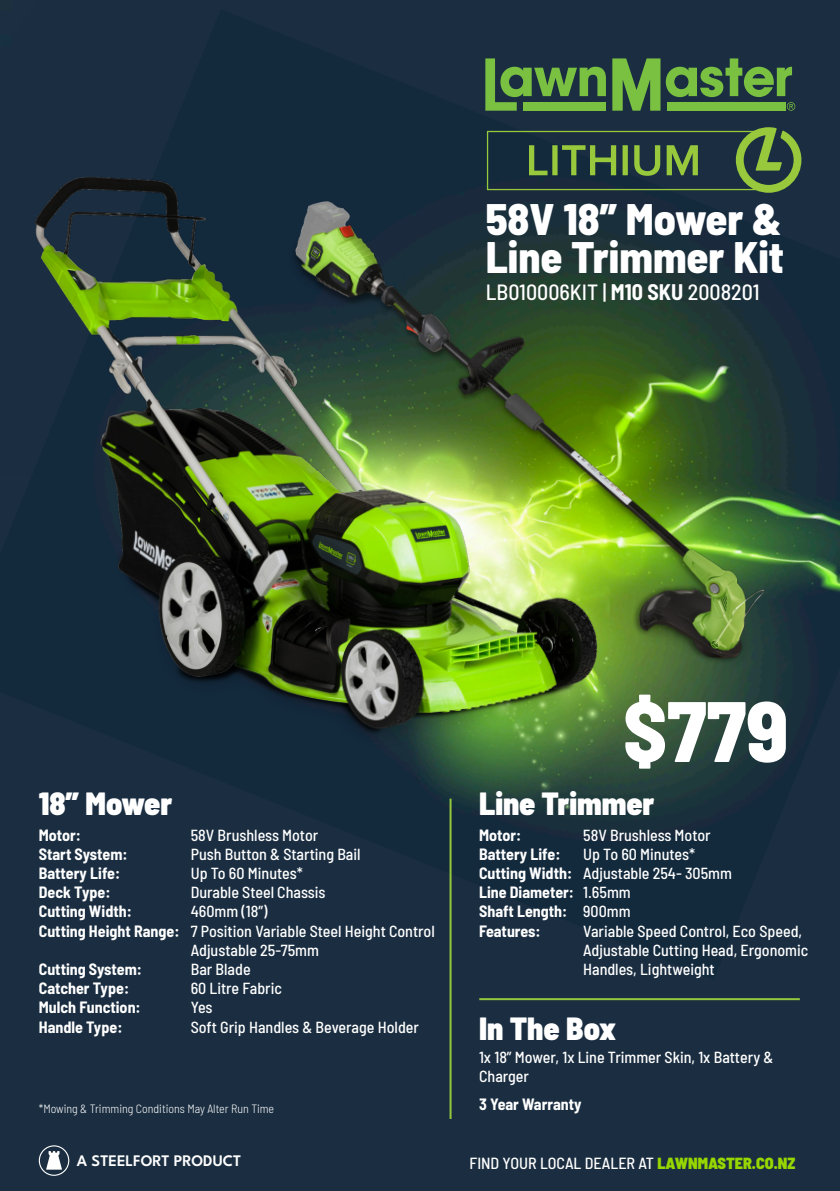
<style>
.page{position:relative;width:840px;height:1191px;background:#fff}
.page>*{position:absolute;margin:0;border:0;box-sizing:border-box;transform-origin:0 0}
.t1{font:800 semi-condensed 85.6px "Barlow";color:#fff}
.t2{font:800 semi-condensed 44px/38px "Barlow";color:#fff}
.t3{font:900 semi-condensed 32px "Barlow";color:#fff}
.t4{font:500 semi-condensed 22px "Barlow";color:#fff}
.t5{font:500 semi-condensed 16px/19.2px "Barlow";color:#fff}
.t6{font:700 semi-condensed 16px "Barlow";color:#fff}
.t7{font:600 16px "League Spartan";color:#fff}
.t8{font:300 semi-condensed 12px "Barlow";color:#fff}
.s1{font-weight:700}
.s2{font-weight:900;color:#97d700}
</style>
<div class="page">
<div style="left:0;top:980px;width:839px;height:211px;background:#1b2e41"></div>
<svg style="left:39px;top:1145px;width:30px;height:30px"></svg>
<img style="left:0;top:9px;width:839px;height:971px">
<svg style="left:485px;top:58px;width:120px;height:53px;background:#4c7b41"></svg>
<svg style="left:612px;top:58px;width:182px;height:53px;background:#508041"></svg>
<div style="left:486px;top:131px;width:280px;height:59px;border:1px solid #98c93c"></div>
<svg style="left:735px;top:127px;width:66px;height:66px;background:#4e6d3e"></svg>
<svg style="left:528px;top:145px;width:169px;height:18px;background:#4c6c3e"></svg>
<hr style="left:449px;top:798px;width:2px;height:321px;background:#94c83c">
<hr style="left:479px;top:998px;width:320px;height:2px;background:#94c83c">
<img style="left:17px;top:158px;width:595px;height:601px">
<img style="left:285px;top:163px;width:495px;height:547px">
<p class="t2" style="left:485px;top:197px;width:299px">58V 18” Mower &amp;<br>Line Trimmer Kit</p>
<p class="t4" style="left:485px;top:276px;width:275px">LB010006KIT | <span class="s1">M10 SKU</span> 2008201</p>
<p class="t3" style="left:39px;top:780px;width:135px">18” Mower</p>
<p class="t6" style="left:39px;top:823px;width:44px">Motor:</p>
<p class="t6" style="left:39px;top:842px;width:90px">Start System:</p>
<p class="t6" style="left:39px;top:861px;width:83px">Battery Life:</p>
<p class="t6" style="left:39px;top:881px;width:73px">Deck Type:</p>
<p class="t6" style="left:39px;top:900px;width:94px">Cutting Width:</p>
<p class="t6" style="left:39px;top:919px;width:142px">Cutting Height Range:</p>
<p class="t6" style="left:39px;top:957px;width:105px">Cutting System:</p>
<p class="t6" style="left:39px;top:977px;width:92px">Catcher Type:</p>
<p class="t6" style="left:39px;top:996px;width:103px">Mulch Function:</p>
<p class="t6" style="left:39px;top:1015px;width:85px">Handle Type:</p>
<p class="t5" style="left:191px;top:824px;width:129px">58V Brushless Motor</p>
<p class="t5" style="left:191px;top:843px;width:171px">Push Button &amp; Starting Bail</p>
<p class="t5" style="left:191px;top:862px;width:113px">Up To 60 Minutes*</p>
<p class="t5" style="left:191px;top:881px;width:136px">Durable Steel Chassis</p>
<p class="t5" style="left:191px;top:900px;width:78px">460mm (18”)</p>
<p class="t5" style="left:191px;top:920px;width:245px">7 Position Variable Steel Height Control<br>Adjustable 25-75mm</p>
<p class="t5" style="left:191px;top:958px;width:61px">Bar Blade</p>
<p class="t5" style="left:191px;top:977px;width:93px">60 Litre Fabric</p>
<p class="t5" style="left:191px;top:996px;width:23px">Yes</p>
<p class="t5" style="left:191px;top:1016px;width:230px">Soft Grip Handles &amp; Beverage Holder</p>
<p class="t1" style="left:622px;top:669px;width:167px">$779</p>
<p class="t3" style="left:479px;top:780px;width:177px">Line Trimmer</p>
<p class="t5" style="left:583px;top:824px;width:129px">58V Brushless Motor</p>
<p class="t5" style="left:583px;top:843px;width:113px">Up To 60 Minutes*</p>
<p class="t5" style="left:583px;top:862px;width:150px">Adjustable 254- 305mm</p>
<p class="t5" style="left:583px;top:881px;width:49px">1.65mm</p>
<p class="t5" style="left:583px;top:900px;width:49px">900mm</p>
<p class="t5" style="left:583px;top:920px;width:227px">Variable Speed Control, Eco Speed,<br>Adjustable Cutting Head, Ergonomic<br>Handles, Lightweight</p>
<p class="t6" style="left:479px;top:823px;width:44px">Motor:</p>
<p class="t6" style="left:479px;top:842px;width:83px">Battery Life:</p>
<p class="t6" style="left:479px;top:861px;width:94px">Cutting Width:</p>
<p class="t6" style="left:479px;top:881px;width:96px">Line Diameter:</p>
<p class="t6" style="left:479px;top:900px;width:90px">Shaft Length:</p>
<p class="t6" style="left:479px;top:919px;width:63px">Features:</p>
<p class="t3" style="left:479px;top:1005px;width:138px">In The Box</p>
<p class="t5" style="left:479px;top:1046px;width:296px">1x 18” Mower, 1x Line Trimmer Skin, 1x Battery &amp;<br>Charger</p>
<p class="t8" style="left:39px;top:1099px;width:237px">*Mowing &amp; Trimming Conditions May Alter Run Time</p>
<p class="t6" style="left:479px;top:1092px;width:104px">3 Year Warranty</p>
<p class="t7" style="left:77px;top:1149px;width:166px">A STEELFORT PRODUCT</p>
<p class="t5" style="left:469px;top:1152px;width:327px">FIND YOUR LOCAL DEALER AT <span class="s2">LAWNMASTER.CO.NZ</span></p>
</div>
